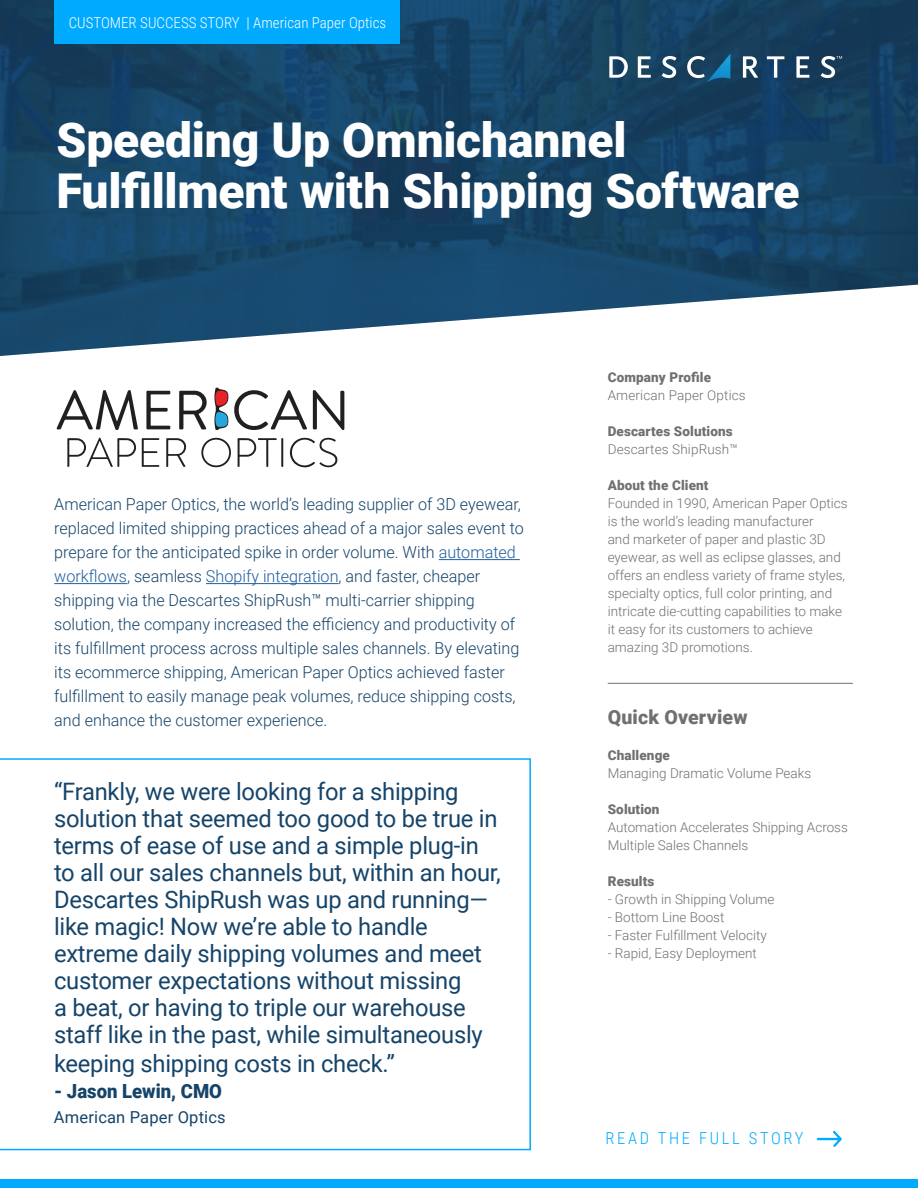
<style>
.page{position:relative;width:918px;height:1188px;background:#fff}
.page>*{position:absolute;margin:0;border:0;box-sizing:border-box;transform-origin:0 0}
.t1{font:900 48px/51px "Roboto";letter-spacing:-.005em;color:#fff}
.t2{font:24px/27.2px "Roboto";letter-spacing:-.01em;color:#164469}
.t3{font:900 19.5px "Roboto";color:#164469;scale:.95 1}
.t4{font:900 19.5px "Roboto";letter-spacing:.01em;color:#6f7070}
.t5{font:300 16.5px/24px "Roboto";color:#164469}
.t6{font:16.5px "Roboto";letter-spacing:.01em;color:#164469}
.t7{font:300 16.5px "Roboto Condensed";letter-spacing:.16em;color:#0af}
.t8{font:300 15px "Roboto Condensed";color:#fff}
.t9{font:300 13.5px/18px "Roboto";color:#6f7070}
.t10{font:900 13.5px "Roboto";letter-spacing:.01em;color:#6f7070}
.s1{color:#215e9e}
</style>
<div class="page">
<img style="left:0;top:0;width:918px;height:356px">
<hr style="left:439px;top:559px;width:81px;height:1px;background:#215e9e">
<hr style="left:54px;top:583px;width:73px;height:1px;background:#215e9e">
<hr style="left:206px;top:583px;width:133px;height:1px;background:#215e9e">
<hr style="left:608px;top:683px;width:245px;height:1px;background:#6f7070">
<svg style="left:0;top:758px;width:531px;height:392px"></svg>
<svg style="left:817px;top:1131px;width:25px;height:16px"></svg>
<div style="left:54px;top:0;width:346px;height:43px;background:#0af"></div>
<div style="left:0;top:1179px;width:918px;height:9px;background:#0af"></div>
<svg style="left:638px;top:56px;width:13px;height:22px"></svg>
<svg style="left:662px;top:56px;width:15px;height:22px"></svg>
<svg style="left:687px;top:54px;width:43px;height:29px"></svg>
<svg style="left:609px;top:56px;width:19px;height:22px"></svg>
<svg style="left:743px;top:56px;width:15px;height:22px"></svg>
<svg style="left:767px;top:56px;width:17px;height:22px"></svg>
<svg style="left:796px;top:56px;width:13px;height:22px"></svg>
<svg style="left:821px;top:56px;width:21px;height:22px"></svg>
<svg style="left:313px;top:390px;width:31px;height:40px"></svg>
<svg style="left:146px;top:391px;width:24px;height:38px"></svg>
<svg style="left:290px;top:438px;width:48px;height:30px"></svg>
<svg style="left:179px;top:391px;width:28px;height:38px"></svg>
<svg style="left:56px;top:390px;width:82px;height:40px"></svg>
<svg style="left:166px;top:438px;width:21px;height:29px"></svg>
<svg style="left:201px;top:438px;width:30px;height:29px"></svg>
<svg style="left:214px;top:388px;width:93px;height:42px"></svg>
<svg style="left:237px;top:438px;width:46px;height:29px"></svg>
<svg style="left:67px;top:438px;width:92px;height:29px"></svg>
<p class="t8" style="left:69px;top:12px;width:319px">CUSTOMER SUCCESS STORY | American Paper Optics</p>
<h1 class="t1" style="left:56px;top:113px;width:745px">Speeding Up Omnichannel<br>Fulfillment with Shipping Software</h1>
<p class="t5" style="left:54px;top:492px;width:471px">American Paper Optics, the world’s leading supplier of 3D eyewear, replaced limited shipping practices ahead of a major sales event to prepare for the anticipated spike in order volume. With <span class="s1">automated workflows</span>, seamless <span class="s1">Shopify integration</span>, and faster, cheaper shipping via the Descartes ShipRush™ multi-carrier shipping solution, the company increased the efficiency and productivity of its fulfillment process across multiple sales channels. By elevating its ecommerce shipping, American Paper Optics achieved faster fulfillment to easily manage peak volumes, reduce shipping costs, and enhance the customer experience.</p>
<p class="t2" style="left:54px;top:777px;width:448px">“Frankly, we were looking for a shipping solution that seemed too good to be true in terms of ease of use and a simple plug-in to all our sales channels but, within an hour, Descartes ShipRush was up and running— like magic! Now we’re able to handle extreme daily shipping volumes and meet customer expectations without missing<br>a beat, or having to triple our warehouse staff like in the past, while simultaneously keeping shipping costs in check.”</p>
<p class="t3" style="left:54px;top:1077px;width:178px">- Jason Lewin, CMO</p>
<p class="t6" style="left:54px;top:1106px;width:173px">American Paper Optics</p>
<p class="t10" style="left:608px;top:368px;width:105px">Company Profile</p>
<p class="t9" style="left:608px;top:386px;width:140px">American Paper Optics</p>
<p class="t10" style="left:608px;top:422px;width:127px">Descartes Solutions</p>
<p class="t9" style="left:608px;top:440px;width:132px">Descartes ShipRush™</p>
<p class="t10" style="left:608px;top:476px;width:102px">About the Client</p>
<p class="t9" style="left:608px;top:494px;width:241px">Founded in 1990, American Paper Optics is the world’s leading manufacturer<br>and marketer of paper and plastic 3D eyewear, as well as eclipse glasses, and offers an endless variety of frame styles, specialty optics, full color printing, and intricate die-cutting capabilities to make it easy for its customers to achieve amazing 3D promotions.</p>
<p class="t4" style="left:608px;top:703px;width:141px">Quick Overview</p>
<p class="t10" style="left:608px;top:746px;width:64px">Challenge</p>
<p class="t9" style="left:608px;top:764px;width:205px">Managing Dramatic Volume Peaks</p>
<p class="t10" style="left:608px;top:800px;width:53px">Solution</p>
<p class="t9" style="left:608px;top:818px;width:242px">Automation Accelerates Shipping Across<br>Multiple Sales Channels</p>
<p class="t10" style="left:608px;top:872px;width:48px">Results</p>
<p class="t9" style="left:608px;top:890px;width:168px">- Growth in Shipping Volume</p>
<p class="t9" style="left:608px;top:908px;width:118px">- Bottom Line Boost</p>
<p class="t9" style="left:608px;top:926px;width:161px">- Faster Fulfillment Velocity</p>
<p class="t9" style="left:608px;top:944px;width:151px">- Rapid, Easy Deployment</p>
<p class="t7" style="left:606px;top:1127px;width:199px">READ THE FULL STORY</p>
</div>
